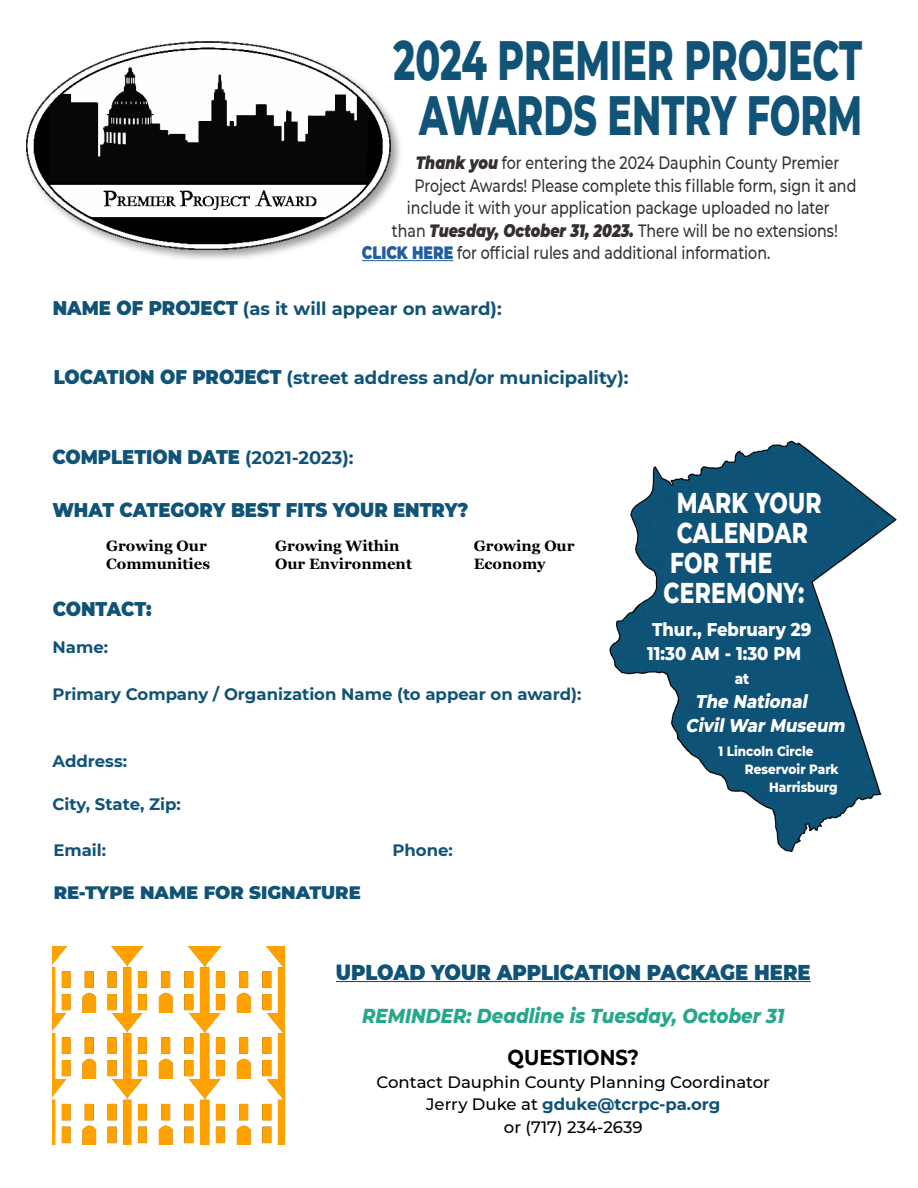
<style>
.page{position:relative;width:918px;height:1188px;background:#fff}
.page>*{position:absolute;margin:0;border:0;box-sizing:border-box;transform-origin:0 0}
.t1{font:800 56.55px/55.5px "Montserrat";color:#105376;text-align:center;scale:.64 1}
.t2{font:800 29.25px "Montserrat";letter-spacing:.01em;color:#fff;scale:.75 1}
.t3{font:900 21.45px "Montserrat";color:#105376;scale:.91 1}
.t4{font:700 21.45px "Montserrat";color:#000;scale:.91 1}
.t5{font:italic 800 20.7px "Montserrat";color:#29a78b;scale:.88 1}
.t6{font:900 19.8px "Montserrat";color:#105376;scale:.91 1}
.t7{font:800 18.75px/24px "Montserrat";color:#fff;scale:.88 1}
.t8{font:italic 800 18.75px/24px "Montserrat";color:#fff;scale:.88 1}
.t9{font:700 18px "Montserrat";color:#105376}
.t10{font:900 18px "Montserrat";color:#105376}
.t11{font:500 17.85px "Montserrat";color:#35302f;scale:.8 1}
.t12{font:700 16.5px "Montserrat";color:#105376}
.t13{font:500 16.5px/22.5px "Montserrat";color:#000;text-align:center}
.t14{font:800 15.45px "Montserrat";color:#fff;scale:.88 1}
.t15{font:700 15px/18px "Georgia";color:#000}
.t16{font:800 13.65px "Montserrat";color:#fff;scale:.88 1}
.s1{font-weight:900;font-style:italic}
.s2{font-weight:900;color:#215e9e}
.s3{font-weight:900;font-size:19.8px}
.s4{font-weight:700;font-size:18px}
.s5{font-weight:700;color:#105376}
</style>
<div class="page">
<hr style="left:362px;top:260px;width:91px;height:1px;background:#215e9e">
<div style="left:23px;top:38px;width:381px;height:225px;background:#000;opacity:.4"></div>
<img style="left:26px;top:42px;width:365px;height:208px">
<hr style="left:336px;top:981px;width:475px;height:1px;background:#105376">
<img style="left:52px;top:1078px;width:77px;height:66px">
<svg style="left:52px;top:1012px;width:77px;height:66px"></svg>
<svg style="left:52px;top:946px;width:77px;height:66px"></svg>
<svg style="left:129px;top:1078px;width:78px;height:66px"></svg>
<svg style="left:129px;top:1012px;width:78px;height:66px"></svg>
<svg style="left:129px;top:946px;width:78px;height:66px"></svg>
<svg style="left:207px;top:1078px;width:78px;height:66px"></svg>
<svg style="left:207px;top:1012px;width:78px;height:66px"></svg>
<svg style="left:207px;top:946px;width:78px;height:66px"></svg>
<img style="left:609px;top:440px;width:288px;height:413px">
<h1 class="t1" style="left:394px;top:29px;width:734px">2024 PREMIER PROJECT<br>AWARDS ENTRY FORM</h1>
<p class="t11" style="left:416px;top:151px;width:531px"><span class="s1">Thank you</span> for entering the 2024 Dauphin County Premier</p>
<p class="t11" style="left:414px;top:173px;width:554px">Project Awards! Please complete this fillable form, sign it and</p>
<p class="t11" style="left:407px;top:196px;width:530px">include it with your application package uploaded no later</p>
<p class="t11" style="left:392px;top:218px;width:559px">than <span class="s1">Tuesday, October 31, 2023.</span> There will be no extensions!</p>
<p class="t11" style="left:362px;top:241px;width:512px"><span class="s2">CLICK HERE</span> for official rules and additional information.</p>
<p class="t9" style="left:53px;top:296px;width:450px"><span class="s3">NAME OF PROJECT</span> (as it will appear on award):</p>
<p class="t9" style="left:54px;top:365px;width:576px"><span class="s3">LOCATION OF PROJECT</span> (street address and/or municipality):</p>
<p class="t6" style="left:52px;top:442px;width:333px">COMPLETION DATE <span class="s4">(2021-2023):</span></p>
<p class="t6" style="left:53px;top:495px;width:459px">WHAT CATEGORY BEST FITS YOUR ENTRY?</p>
<p class="t15" style="left:106px;top:537px;width:106px">Growing Our<br>Communities</p>
<p class="t15" style="left:275px;top:537px;width:138px">Growing Within<br>Our Environment</p>
<p class="t15" style="left:474px;top:536px;width:102px">Growing Our<br>Economy</p>
<p class="t6" style="left:53px;top:594px;width:110px">CONTACT:</p>
<p class="t12" style="left:53px;top:635px;width:57px">Name:</p>
<p class="t12" style="left:53px;top:683px;width:530px">Primary Company / Organization Name (to appear on award):</p>
<p class="t12" style="left:53px;top:750px;width:76px">Address:</p>
<p class="t12" style="left:53px;top:792px;width:130px">City, State, Zip:</p>
<p class="t12" style="left:53px;top:838px;width:54px">Email:</p>
<p class="t12" style="left:392px;top:839px;width:62px">Phone:</p>
<p class="t10" style="left:54px;top:879px;width:309px">RE-TYPE NAME FOR SIGNATURE</p>
<h2 class="t2" style="left:677px;top:481px;width:195px">MARK YOUR</h2>
<h2 class="t2" style="left:677px;top:511px;width:176px">CALENDAR</h2>
<h2 class="t2" style="left:670px;top:541px;width:138px">FOR THE</h2>
<h2 class="t2" style="left:664px;top:571px;width:189px">CEREMONY:</h2>
<p class="t7" style="left:647px;top:617px;width:188px">Thur., February 29<br>11:30 AM - 1:30 PM</p>
<p class="t14" style="left:735px;top:668px;width:18px">at</p>
<p class="t8" style="left:686px;top:689px;width:188px;text-indent:10px">The National<br>CivilWarMuseum</p>
<p class="t16" style="left:718px;top:742px;width:110px">1 Lincoln Circle</p>
<p class="t16" style="left:745px;top:760px;width:108px">Reservoir Park</p>
<p class="t16" style="left:769px;top:778px;width:79px">Harrisburg</p>
<p class="t3" style="left:336px;top:956px;width:523px">UPLOAD YOUR APPLICATION PACKAGE HERE</p>
<p class="t5" style="left:362px;top:1001px;width:482px">REMINDER: Deadline is Tuesday, October 31</p>
<p class="t4" style="left:508px;top:1042px;width:146px">QUESTIONS?</p>
<p class="t13" style="left:377px;top:1070px;width:395px">Contact Dauphin County Planning Coordinator<br>Jerry Duke at <span class="s5">gduke@tcrpc-pa.org<br></span>or (717) 234-2639</p>
</div>
